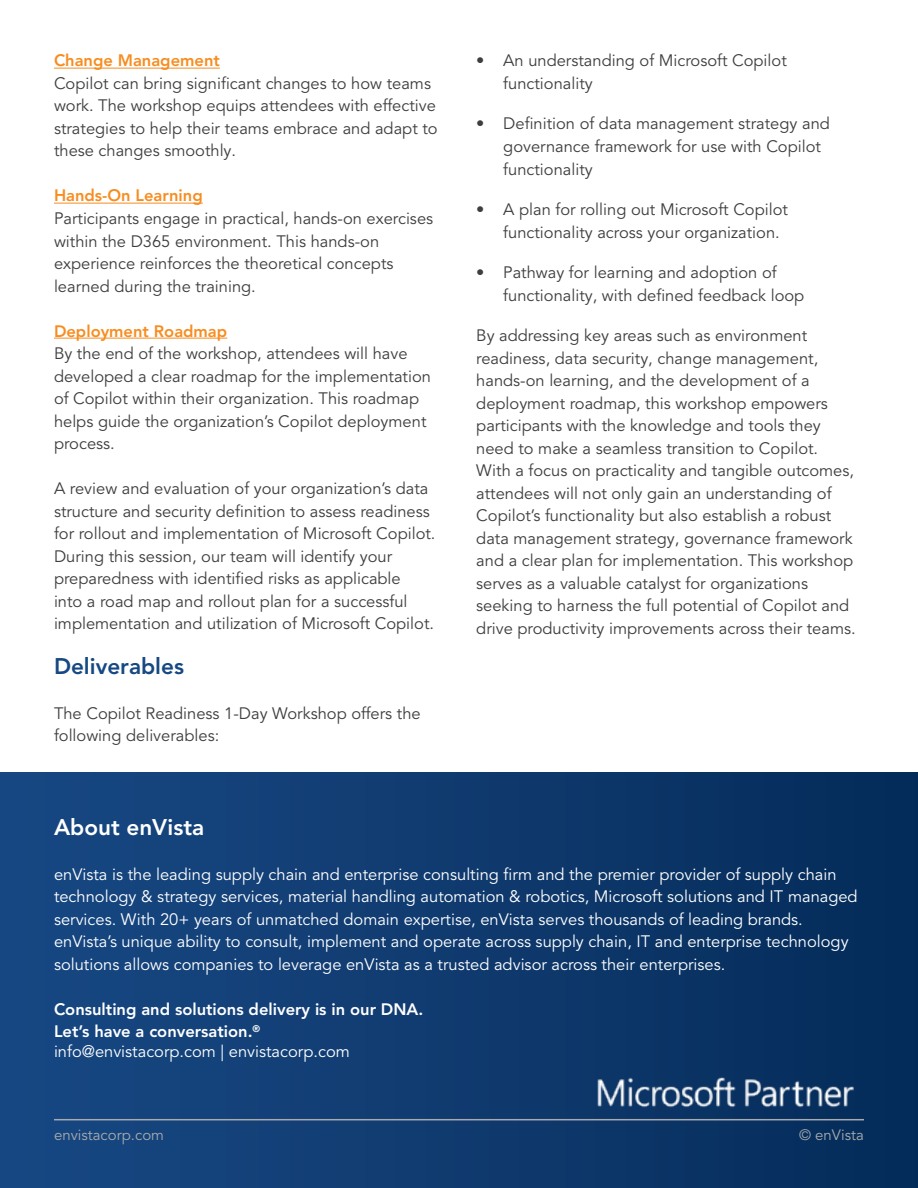
<style>
.page{position:relative;width:918px;height:1188px;background:#fff}
.page>*{position:absolute;margin:0;border:0;box-sizing:border-box;transform-origin:0 0}
.t1{font:800 22.5px "Avenir LT Pro";color:#164883}
.t2{font:800 22.5px "Avenir LT Pro";color:#fff}
.t3{font:16.5px/22.5px "Avenir LT Pro";color:#3e3e3e}
.t4{font:16.5px/22.5px "Avenir LT Pro";color:#fff}
.t5{font:800 16.5px/22.5px "Avenir LT Pro";color:#fff}
.t6{font:800 16.5px "Avenir LT Pro";color:#f78d20}
.t7{font:15px "Avenir LT Pro";color:#a8abac}
</style>
<div class="page">
<hr style="left:54px;top:68px;width:166px;height:1px;background:#f78d20">
<hr style="left:54px;top:203px;width:149px;height:1px;background:#f78d20">
<hr style="left:54px;top:338px;width:173px;height:1px;background:#f78d20">
<div style="left:0;top:772px;width:918px;height:416px;background:linear-gradient(to right,#194984,#052c5a)"></div>
<hr style="left:54px;top:1119px;width:810px;height:1px;background:#a8aaad">
<img style="left:556px;top:1035px;width:340px;height:112px">
<p class="t6" style="left:54px;top:51px;width:167px">Change Management</p>
<p class="t3" style="left:54px;top:72px;width:385px">Copilot can bring significant changes to how teams work. The workshop equips attendees with effective strategies to help their teams embrace and adapt to these changes smoothly.</p>
<p class="t6" style="left:54px;top:186px;width:150px">Hands-On Learning</p>
<p class="t3" style="left:54px;top:207px;width:381px">Participants engage in practical, hands-on exercises within the D365 environment. This hands-on experience reinforces the theoretical concepts learned during the training.</p>
<p class="t6" style="left:54px;top:321px;width:175px">Deployment Roadmap</p>
<p class="t3" style="left:54px;top:342px;width:379px">By the end of the workshop, attendees will have developed a clear roadmap for the implementation of Copilot within their organization. This roadmap helps guide the organization’s Copilot deployment process.</p>
<p class="t3" style="left:54px;top:477px;width:383px">A review and evaluation of your organization’s data structure and security definition to assess readiness for rollout and implementation of Microsoft Copilot.<br>During this session, our team will identify your preparedness with identified risks as applicable<br>into a road map and rollout plan for a successful implementation and utilization of Microsoft Copilot.</p>
<h1 class="t1" style="left:54px;top:653px;width:132px">Deliverables</h1>
<p class="t3" style="left:54px;top:702px;width:368px">The Copilot Readiness 1-Day Workshop offers the following deliverables:</p>
<p class="t3" style="left:503px;top:50px;width:285px;text-indent:-27px">• An understanding of Microsoft Copilot functionality</p>
<p class="t3" style="left:503px;top:113px;width:328px;text-indent:-27px">• Definition of data management strategy and governance framework for use with Copilot functionality</p>
<p class="t3" style="left:503px;top:198px;width:286px;text-indent:-27px">• A plan for rolling out Microsoft Copilot functionality across your organization.</p>
<p class="t3" style="left:503px;top:261px;width:303px;text-indent:-27px">• Pathway for learning and adoption of functionality, with defined feedback loop</p>
<p class="t3" style="left:476px;top:324px;width:381px">By addressing key areas such as environment readiness, data security, change management, hands-on learning, and the development of a deployment roadmap, this workshop empowers participants with the knowledge and tools they need to make a seamless transition to Copilot.<br>With a focus on practicality and tangible outcomes, attendees will not only gain an understanding of Copilot’s functionality but also establish a robust data management strategy, governance framework and a clear plan for implementation. This workshop serves as a valuable catalyst for organizations seeking to harness the full potential of Copilot and drive productivity improvements across their teams.</p>
<h1 class="t2" style="left:54px;top:814px;width:152px">About enVista</h1>
<p class="t4" style="left:54px;top:863px;width:805px">enVista is the leading supply chain and enterprise consulting firm and the premier provider of supply chain technology &amp; strategy services, material handling automation &amp; robotics, Microsoft solutions and IT managed services. With 20+ years of unmatched domain expertise, enVista serves thousands of leading brands. enVista’s unique ability to consult, implement and operate across supply chain, IT and enterprise technology solutions allows companies to leverage enVista as a trusted advisor across their enterprises.</p>
<p class="t5" style="left:54px;top:998px;width:371px">Consulting and solutions delivery is in our DNA.<br>Let’s have a conversation.<sup>®</sup></p>
<p class="t4" style="left:54px;top:1041px;width:297px">info@envistacorp.com | envistacorp.com</p>
<p class="t7" style="left:54px;top:1126px;width:112px">envistacorp.com</p>
<p class="t7" style="left:799px;top:1126px;width:66px">© enVista</p>
</div>
